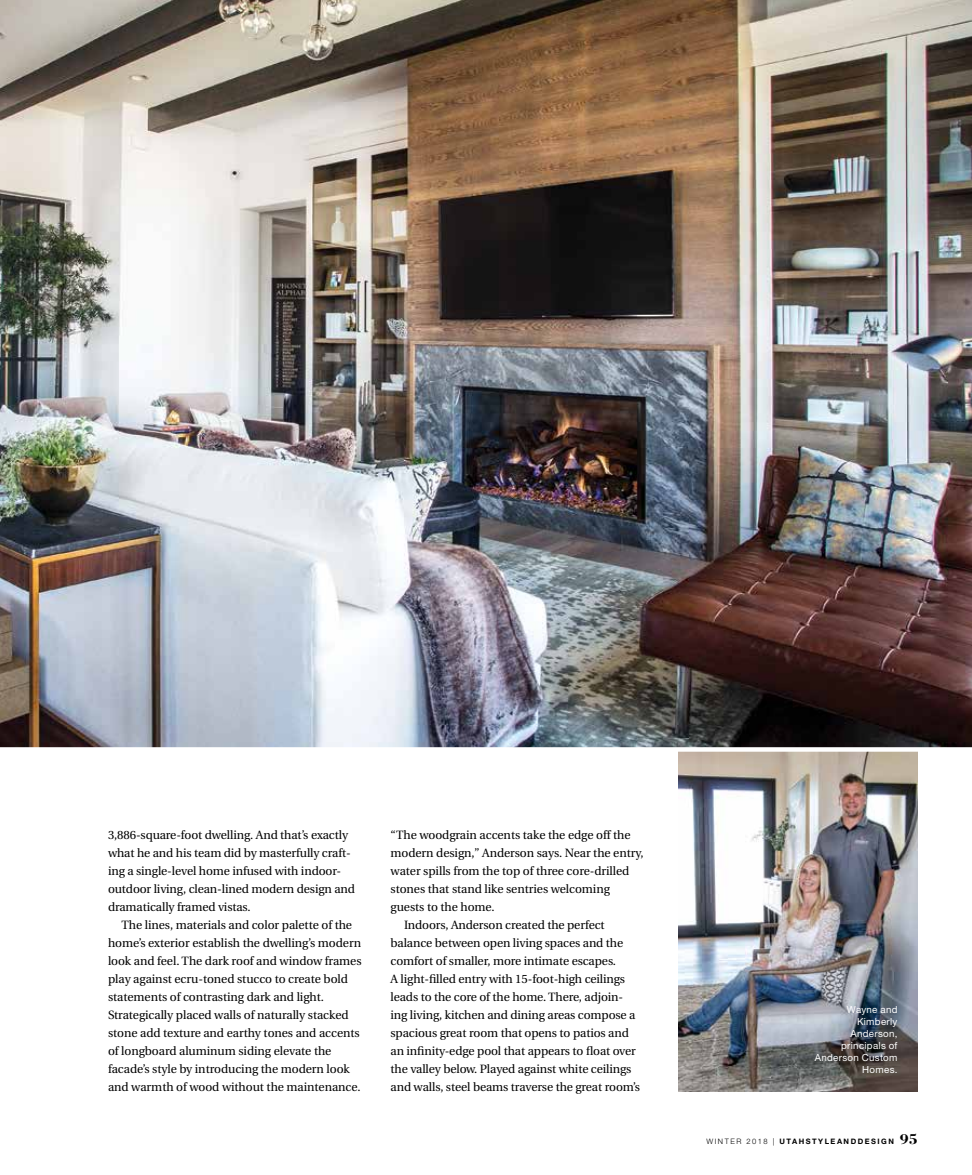
<style>
.page{position:relative;width:972px;height:1175px;background:#fff}
.page>*{position:absolute;margin:0;border:0;box-sizing:border-box;transform-origin:0 0}
.t1{font:12px/18px "Utopia";letter-spacing:-.01em;color:#000}
.t2{font:9.75px/12px "Helvetica Neue LT Std";letter-spacing:.03em;color:#fff;text-align:right}
.t3{font:700 7.5px "Helvetica Neue LT Std";letter-spacing:.2em;color:#000}
.s1{font-weight:300}
.s2{font-family:"Bodoni Std";font-size:15px}
</style>
<div class="page">
<img style="left:0;top:0;width:972px;height:747px">
<img style="left:678px;top:751px;width:240px;height:340px">
<svg style="left:0;top:747px;width:972px;height:1px"></svg>
<p class="t1" style="left:108px;top:826px;width:249px">3,886-square-foot dwelling. And that’s exactly what he and his team did by masterfully craft&shy;ing a single-level home infused with indoor&shy;outdoor living, clean-lined modern design and dramatically framed vistas.</p>
<p class="t1" style="left:108px;top:916px;width:255px;text-indent:14px">The lines, materials and color palette of the home’s exterior establish the dwelling’s modern look and feel. The dark roof and window frames play against ecru-toned stucco to create bold statements of contrasting dark and light.<br>Strategically placed walls of naturally stacked stone add texture and earthy tones and accents of longboard aluminum siding elevate the facade’s style by introducing the modern look and warmth of wood without the maintenance.</p>
<p class="t1" style="left:391px;top:826px;width:242px">“The woodgrain accents take the edge off the</p>
<p class="t1" style="left:391px;top:844px;width:255px">modern design,” Anderson says. Near the entry,</p>
<p class="t1" style="left:391px;top:862px;width:240px">water spills from the top of three core-drilled</p>
<p class="t1" style="left:391px;top:880px;width:221px">stones that stand like sentries welcoming</p>
<p class="t1" style="left:391px;top:898px;width:106px">guests to the home.</p>
<p class="t1" style="left:404px;top:916px;width:202px">Indoors, Anderson created the perfect</p>
<p class="t1" style="left:391px;top:934px;width:234px">balance between open living spaces and the</p>
<p class="t1" style="left:391px;top:952px;width:227px">comfort of smaller, more intimate escapes.</p>
<p class="t1" style="left:391px;top:970px;width:236px">A light-filled entry with 15-foot-high ceilings</p>
<p class="t1" style="left:391px;top:988px;width:234px">leads to the core of the home. There, adjoin-</p>
<p class="t1" style="left:391px;top:1006px;width:246px">ing living, kitchen and dining areas compose a</p>
<p class="t1" style="left:391px;top:1024px;width:240px">spacious great room that opens to patios and</p>
<p class="t1" style="left:391px;top:1042px;width:247px">an infinity-edge pool that appears to float over</p>
<p class="t1" style="left:391px;top:1060px;width:242px">the valley below. Played against white ceilings</p>
<p class="t1" style="left:391px;top:1078px;width:251px">and walls, steel beams traverse the great room’s</p>
<p class="t2" style="left:815px;top:1003px;width:84px">Wayne and<br>Kimberly<br>Anderson, principals of<br>Anderson Custom<br>Homes.</p>
<p class="t3" style="left:706px;top:1137px;width:213px"><span class="s1">WINTER 2018 |</span> UTAHSTYLEANDDESIGN <span class="s2">95</span></p>
</div>
